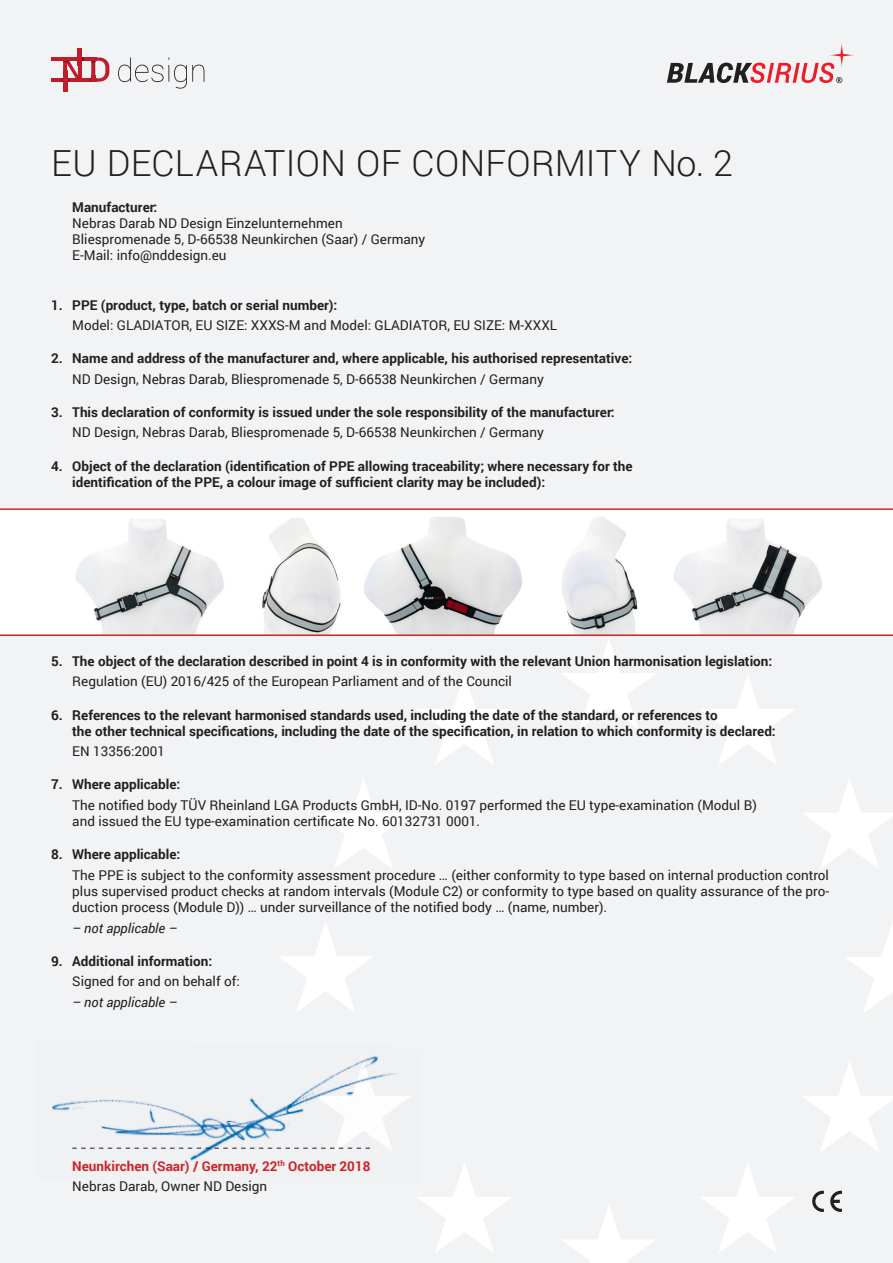
<style>
.page{position:relative;width:893px;height:1263px;background:#f2f3f4}
.page>*{position:absolute;margin:0;border:0;box-sizing:border-box;transform-origin:0 0}
.t1{font:300 36px "Roboto";letter-spacing:.01em;color:#231f20}
.t2{font:13.5px/16.2px "Roboto";color:#231f20}
.t3{font:700 13.5px/16.2px "Roboto";color:#231f20}
.t4{font:700 13.5px/20.4px "Roboto";color:#d1232a}
.t5{font:italic 13.5px "Roboto";color:#231f20}
.s1{font-weight:400;color:#231f20}
</style>
<div class="page">
<svg style="left:562px;top:640px;width:94px;height:88px"></svg>
<svg style="left:563px;top:1207px;width:92px;height:56px"></svg>
<svg style="left:846px;top:923px;width:47px;height:89px"></svg>
<svg style="left:280px;top:923px;width:92px;height:89px"></svg>
<svg style="left:317px;top:779px;width:93px;height:89px"></svg>
<svg style="left:418px;top:675px;width:93px;height:90px"></svg>
<svg style="left:803px;top:779px;width:90px;height:89px"></svg>
<svg style="left:701px;top:675px;width:93px;height:89px"></svg>
<svg style="left:418px;top:1163px;width:93px;height:90px"></svg>
<svg style="left:803px;top:1062px;width:90px;height:90px"></svg>
<svg style="left:701px;top:1163px;width:94px;height:90px"></svg>
<svg style="left:118px;top:57px;width:86px;height:32px"></svg>
<hr style="left:51px;top:78px;width:44px;height:4px;background:#be1d2c">
<hr style="left:51px;top:57px;width:44px;height:4px;background:#be1d2c">
<hr style="left:78px;top:48px;width:4px;height:18px;background:#be1d2c">
<hr style="left:63px;top:70px;width:4px;height:21px;background:#be1d2c">
<svg style="left:61px;top:57px;width:48px;height:25px"></svg>
<svg style="left:667px;top:43px;width:187px;height:40px"></svg>
<img style="left:51px;top:1056px;width:371px;height:129px">
<div style="left:0;top:508px;width:893px;height:128px;background:#fff"></div>
<img style="left:76px;top:517px;width:746px;height:117px">
<hr style="left:0;top:634px;width:893px;height:2px;background:#d1232a">
<hr style="left:0;top:508px;width:893px;height:2px;background:#d1232a">
<svg style="left:812px;top:1191px;width:30px;height:21px"></svg>
<h1 class="t1" style="left:51px;top:138px;width:684px">EU DECLARATION OF CONFORMITY No. 2</h1>
<p class="t3" style="left:72px;top:198px;width:87px">Manufacturer:</p>
<p class="t2" style="left:72px;top:215px;width:355px">Nebras Darab ND Design Einzelunternehmen<br>Bliespromenade 5, D-66538 Neunkirchen (Saar) / Germany<br>E-Mail: info@nddesign.eu</p>
<p class="t3" style="left:51px;top:296px;width:288px">1. PPE (product, type, batch or serial number):</p>
<p class="t2" style="left:72px;top:317px;width:486px">Model: GLADIATOR, EU SIZE: XXXS-M and Model: GLADIATOR, EU SIZE: M-XXXL</p>
<p class="t3" style="left:51px;top:350px;width:583px">2. Name and address of the manufacturer and, where applicable, his authorised representative:</p>
<p class="t2" style="left:72px;top:370px;width:473px">ND Design, Nebras Darab, Bliespromenade 5, D-66538 Neunkirchen / Germany</p>
<p class="t3" style="left:51px;top:404px;width:565px">3. This declaration of conformity is issued under the sole responsibility of the manufacturer:</p>
<p class="t2" style="left:72px;top:424px;width:473px">ND Design, Nebras Darab, Bliespromenade 5, D-66538 Neunkirchen / Germany</p>
<p class="t3" style="left:72px;top:457px;width:562px;text-indent:-21px">4. Object of the declaration (identification of PPE allowing traceability; where necessary for the identification of the PPE, a colour image of sufficient clarity may be included):</p>
<p class="t3" style="left:51px;top:652px;width:723px">5. The object of the declaration described in point 4 is in conformity with the relevant Union harmonisation legislation:</p>
<p class="t2" style="left:72px;top:673px;width:441px">Regulation (EU) 2016/425 of the European Parliament and of the Council</p>
<p class="t3" style="left:72px;top:706px;width:705px;text-indent:-21px">6. References to the relevant harmonised standards used, including the date of the standard, or references to<br>the other technical specifications, including the date of the specification, in relation to which conformity is declared:</p>
<p class="t2" style="left:72px;top:743px;width:94px">EN 13356:2001</p>
<p class="t3" style="left:51px;top:776px;width:131px">7. Where applicable:</p>
<p class="t2" style="left:72px;top:796px;width:686px">The notified body TÜV Rheinland LGA Products GmbH, ID-No. 0197 performed the EU type-examination (Modul B) and issued the EU type-examination certificate No. 60132731 0001.</p>
<p class="t3" style="left:51px;top:846px;width:131px">8. Where applicable:</p>
<p class="t2" style="left:72px;top:866px;width:758px;text-align:justify">The PPE is subject to the conformity assessment procedure … (either conformity to type based on internal production control plus supervised product checks at random intervals (Module C2) or conformity to type based on quality assurance of the pro&shy;duction process (Module D)) … under surveillance of the notified body … (name, number).</p>
<p class="t5" style="left:72px;top:918px;width:106px">– not applicable –</p>
<p class="t3" style="left:51px;top:952px;width:163px">9. Additional information:</p>
<p class="t2" style="left:72px;top:973px;width:169px">Signed for and on behalf of:</p>
<p class="t5" style="left:72px;top:992px;width:106px">– not applicable –</p>
<p class="t4" style="left:72px;top:1155px;width:300px">Neunkirchen (Saar) / Germany, 22<sup>th</sup> October 2018<br><span class="s1">Nebras Darab, Owner ND Design</span></p>
</div>
